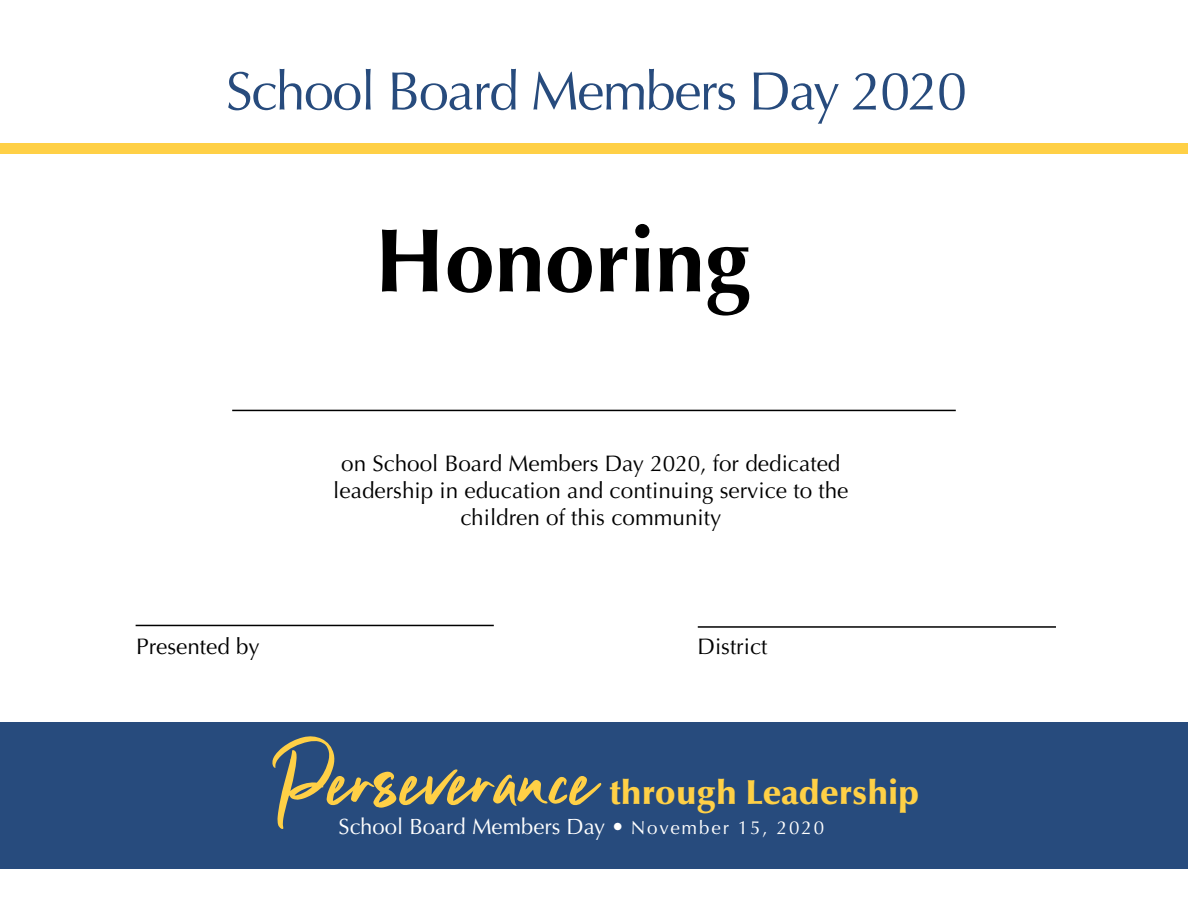
<style>
.page{position:relative;width:1188px;height:918px;background:#fff}
.page>*{position:absolute;margin:0;border:0;box-sizing:border-box;transform-origin:0 0}
.t1{font:700 90px "Optima LT Pro";color:#000}
.t2{font:77.55px "Clattering";color:#ffd046}
.t3{font:54px "Optima LT Pro";letter-spacing:-.03em;color:#274b7d}
.t4{font:900 34.35px "Optima LT Pro";color:#ffd046}
.t5{font:22.5px/27px "Optima LT Pro";color:#000;text-align:center}
.t6{font:22.05px "Optima LT Pro";color:#fff}
.s1{font-size:18.75px}
</style>
<div class="page">
<div style="left:0;top:722px;width:1188px;height:146px;background:#274b7d"></div>
<hr style="left:232px;top:410px;width:724px;height:1px;background:#000">
<hr style="left:136px;top:625px;width:358px;height:1px;background:#000">
<hr style="left:698px;top:626px;width:358px;height:2px;background:#000">
<div style="left:0;top:143px;width:1188px;height:11px;background:#ffd046"></div>
<p class="t3" style="left:226px;top:57px;width:743px">School Board Members Day 2020</p>
<p class="t1" style="left:375px;top:203px;width:377px">Honoring</p>
<p class="t5" style="left:333px;top:450px;width:517px">on School Board Members Day 2020, for dedicated leadership in education and continuing service to the children of this community</p>
<p class="t5" style="left:136px;top:633px;width:125px">Presented by</p>
<p class="t5" style="left:698px;top:633px;width:72px">District</p>
<p class="t2" style="left:277px;top:732px;width:318px">Perseverance</p>
<p class="t4" style="left:609px;top:771px;width:311px">through Leadership</p>
<p class="t6" style="left:339px;top:813px;width:487px">School Board Members Day • <span class="s1">November 15, 2020</span></p>
</div>
